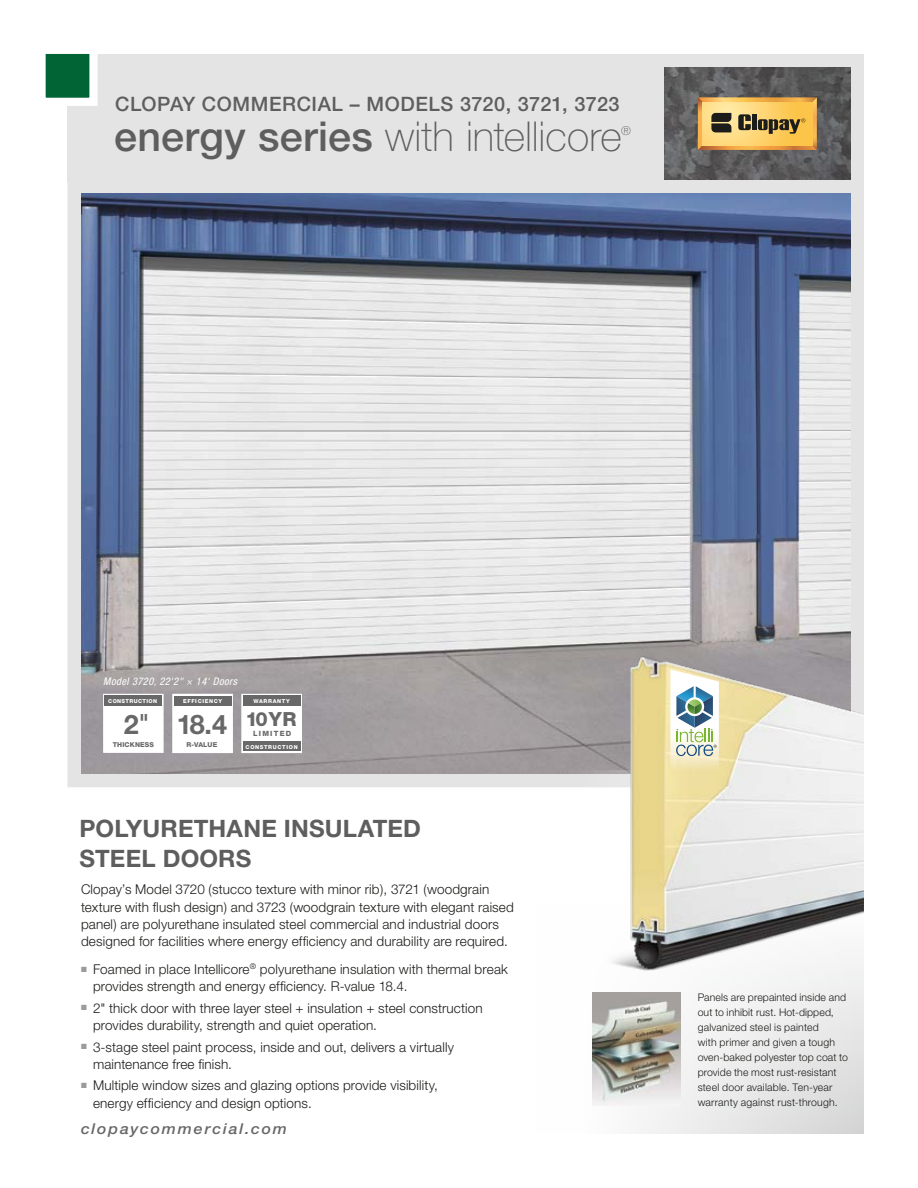
<style>
.page{position:relative;width:918px;height:1188px;background:#fff}
.page>*{position:absolute;margin:0;border:0;box-sizing:border-box;transform-origin:0 0}
.t1{font:100 41.25px "Helvetica Neue";color:#5e5e5f}
.t2{font:700 27px "Helvetica Neue";color:#686869}
.t3{font:700 26.85px "Helvetica Neue";color:#686869}
.t4{font:700 24px/30px "Helvetica Neue";letter-spacing:.005em;color:#5e5e5f}
.t5{font:500 19.8px "Helvetica Neue";letter-spacing:.03em;color:#5e5e5f}
.t6{font:800 19.5px "Helvetica Neue";color:#686869}
.t7{font:italic 500 15px "Helvetica Neue";letter-spacing:.11em;color:#686869;scale:1.07 1}
.t8{font:300 13.5px/17.2px "Helvetica Neue";letter-spacing:.01em;color:#1c1c1a}
.t9{font:100 12.3px "Helvetica Neue";color:#5e5e5f}
.t10{font:300 10.5px/15px "Helvetica Neue";letter-spacing:.01em;color:#1c1c1a}
.t11{font:italic condensed 10.5px "Helvetica Neue";letter-spacing:.04em;color:#fff}
.t12{font:800 7.2px "Helvetica Neue";letter-spacing:.17em;color:#686869}
.t13{font:800 6.75px "Helvetica Neue";letter-spacing:.02em;color:#686869}
.t14{font:800 5.4px "Helvetica Neue";letter-spacing:.12em;color:#fff}
.t15{font:800 5.4px "Helvetica Neue";letter-spacing:.07em;color:#fff}
.s1{font-weight:500}
</style>
<div class="page">
<div style="left:68px;top:180px;width:796px;height:607px;background:#e4e4e4"></div>
<img style="left:81px;top:193px;width:769px;height:581px">
<div style="left:68px;top:54px;width:796px;height:127px;background:#e4e4e4"></div>
<svg style="left:45px;top:53px;width:53px;height:57px"></svg>
<img style="left:664px;top:68px;width:186px;height:112px">
<svg style="left:698px;top:97px;width:119px;height:53px;background:#d6ac5a"></svg>
<svg style="left:102px;top:693px;width:62px;height:61px;background:#f7f7f8"></svg>
<div style="left:105px;top:695px;width:57px;height:11px;background:#686869"></div>
<div style="left:537px;top:770px;width:327px;height:364px;background:linear-gradient(to right,#fff,#e1e1e2)"></div>
<img style="left:593px;top:992px;width:88px;height:114px">
<img style="left:518px;top:649px;width:346px;height:335px">
<svg style="left:670px;top:669px;width:49px;height:119px;background:#cdd4c2"></svg>
<svg style="left:241px;top:693px;width:62px;height:61px;background:#f6f6f6"></svg>
<div style="left:243px;top:695px;width:57px;height:11px;background:#686869"></div>
<div style="left:243px;top:741px;width:57px;height:10px;background:#686869"></div>
<svg style="left:172px;top:693px;width:62px;height:61px;background:#f8f8f8"></svg>
<div style="left:174px;top:696px;width:57px;height:10px;background:#686869"></div>
<h3 class="t5" style="left:115px;top:92px;width:506px">CLOPAY COMMERCIAL – MODELS 3720, 3721, 3723</h3>
<h1 class="t1" style="left:114px;top:113px;width:509px"><span class="s1">energy series</span> with intellicore</h1>
<p class="t9" style="left:621px;top:124px;width:11px">®</p>
<p class="t11" style="left:103px;top:675px;width:135px">Model 3720, 22'2" × 14' Doors</p>
<h3 class="t3" style="left:124px;top:708px;width:27px">2<sup>"</sup></h3>
<p class="t14" style="left:183px;top:697px;width:41px">EFFICIENCY</p>
<p class="t13" style="left:186px;top:740px;width:32px">R-VALUE</p>
<p class="t15" style="left:108px;top:697px;width:50px">CONSTRUCTION</p>
<p class="t13" style="left:113px;top:740px;width:43px">THICKNESS</p>
<h2 class="t2" style="left:177px;top:708px;width:52px">18.4</h2>
<p class="t14" style="left:253px;top:698px;width:38px">WARRANTY</p>
<h3 class="t6" style="left:245px;top:708px;width:52px">10 YR</h3>
<p class="t12" style="left:253px;top:729px;width:40px">LIMITED</p>
<p class="t14" style="left:246px;top:743px;width:54px">CONSTRUCTION</p>
<h3 class="t4" style="left:79px;top:813px;width:343px">POLYURETHANE INSULATED<br>STEEL DOORS</h3>
<p class="t8" style="left:81px;top:881px;width:434px">Clopay’s Model 3720 (stucco texture with minor rib), 3721 (woodgrain texture with flush design) and 3723 (woodgrain texture with elegant raised panel) are polyurethane insulated steel commercial and industrial doors designed for facilities where energy efficiency and durability are required.</p>
<p class="t8" style="left:93px;top:960px;width:416px;text-indent:-12px"><sup>■</sup> Foamed in place Intellicore<sup>®</sup> polyurethane insulation with thermal break provides strength and energy efficiency. R-value 18.4.</p>
<p class="t8" style="left:93px;top:999px;width:391px;text-indent:-12px"><sup>■</sup> 2" thick door with three layer steel + insulation + steel construction provides durability, strength and quiet operation.</p>
<p class="t8" style="left:93px;top:1038px;width:362px;text-indent:-12px"><sup>■</sup> 3-stage steel paint process, inside and out, delivers a virtually maintenance free finish.</p>
<p class="t8" style="left:93px;top:1077px;width:346px;text-indent:-12px"><sup>■</sup> Multiple window sizes and glazing options provide visibility, energy efficiency and design options.</p>
<p class="t7" style="left:81px;top:1120px;width:194px">clopaycommercial.com</p>
<p class="t10" style="left:698px;top:989px;width:152px">Panels are prepainted inside and out to inhibit rust. Hot-dipped, galvanized steel is painted<br>with primer and given a tough oven-baked polyester top coat to provide the most rust-resistant steel door available. Ten-year warranty against rust-through.</p>
</div>
